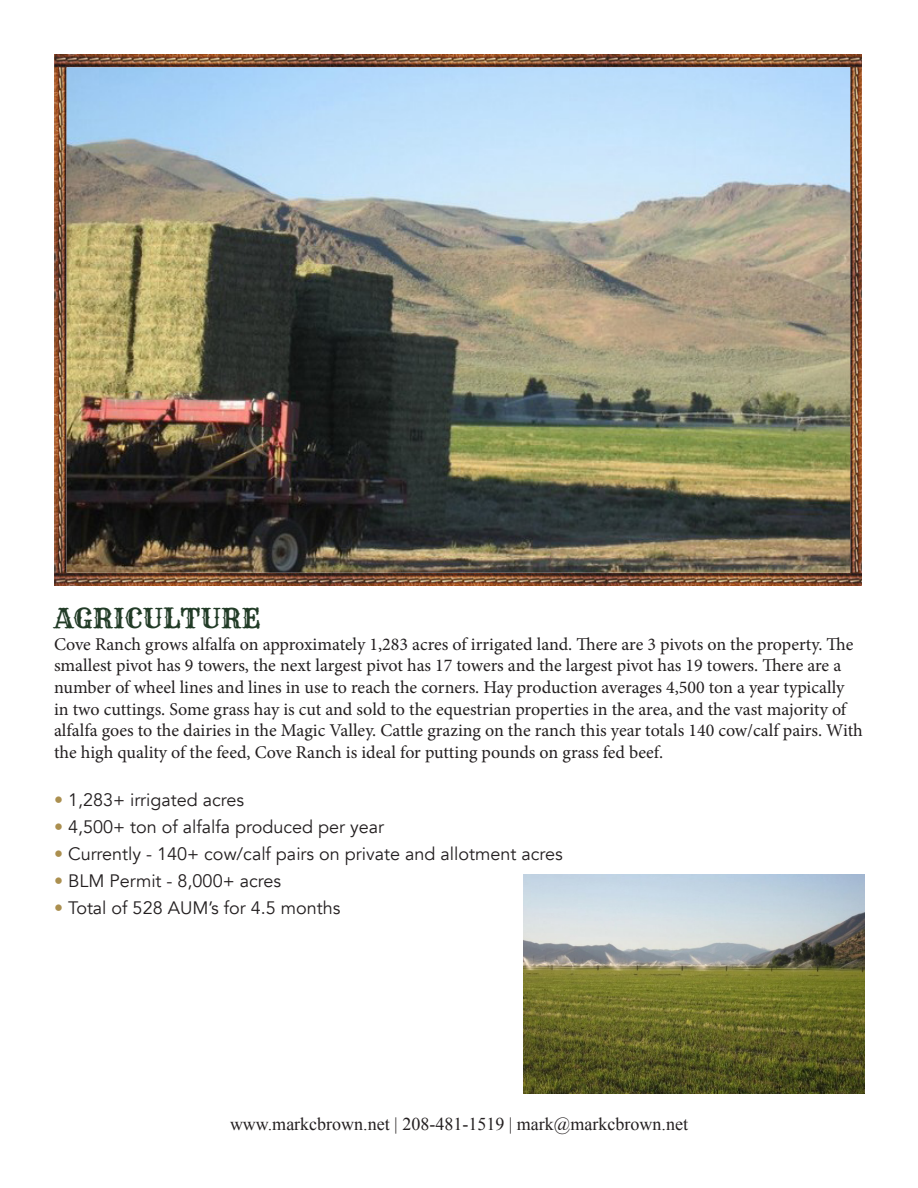
<style>
.page{position:relative;width:918px;height:1188px;background:#fff}
.page>*{position:absolute;margin:0;border:0;box-sizing:border-box;transform-origin:0 0}
.t1{font:27px "Rye";color:#213b26}
.t2{font:18px/21.6px "Minion Pro";letter-spacing:-.005em;color:#231f20}
.t3{font:18px "Avenir";color:#231f20}
.t4{font:18px "Times New Roman";color:#231f20}
.s1{color:#ab8f4f}
</style>
<div class="page">
<img style="left:54px;top:54px;width:808px;height:531px">
<img style="left:524px;top:875px;width:340px;height:219px">
<p class="t1" style="left:54px;top:602px;width:208px">AGRICULTURE</p>
<p class="t2" style="left:54px;top:633px;width:810px">Cove Ranch grows alfalfa on approximately 1,283 acres of irrigated land. There are 3 pivots on the property. The smallest pivot has 9 towers, the next largest pivot has 17 towers and the largest pivot has 19 towers. There are a number of wheel lines and lines in use to reach the corners. Hay production averages 4,500 ton a year typically in two cuttings. Some grass hay is cut and sold to the equestrian properties in the area, and the vast majority of alfalfa goes to the dairies in the Magic Valley. Cattle grazing on the ranch this year totals 140 cow/calf pairs. With the high quality of the feed, Cove Ranch is ideal for putting pounds on grass fed beef.</p>
<p class="t3" style="left:54px;top:789px;width:192px"><span class="s1">•</span> 1,283+ irrigated acres</p>
<p class="t3" style="left:54px;top:816px;width:332px"><span class="s1">•</span> 4,500+ ton of alfalfa produced per year</p>
<p class="t3" style="left:54px;top:843px;width:510px"><span class="s1">•</span> Currently - 140+ cow/calf pairs on private and allotment acres</p>
<p class="t3" style="left:54px;top:870px;width:229px"><span class="s1">•</span> BLM Permit - 8,000+ acres</p>
<p class="t3" style="left:54px;top:897px;width:288px"><span class="s1">•</span> Total of 528 AUM’s for 4.5 months</p>
<p class="t4" style="left:230px;top:1114px;width:460px">www.markcbrown.net | 208-481-1519 | mark@markcbrown.net</p>
</div>
